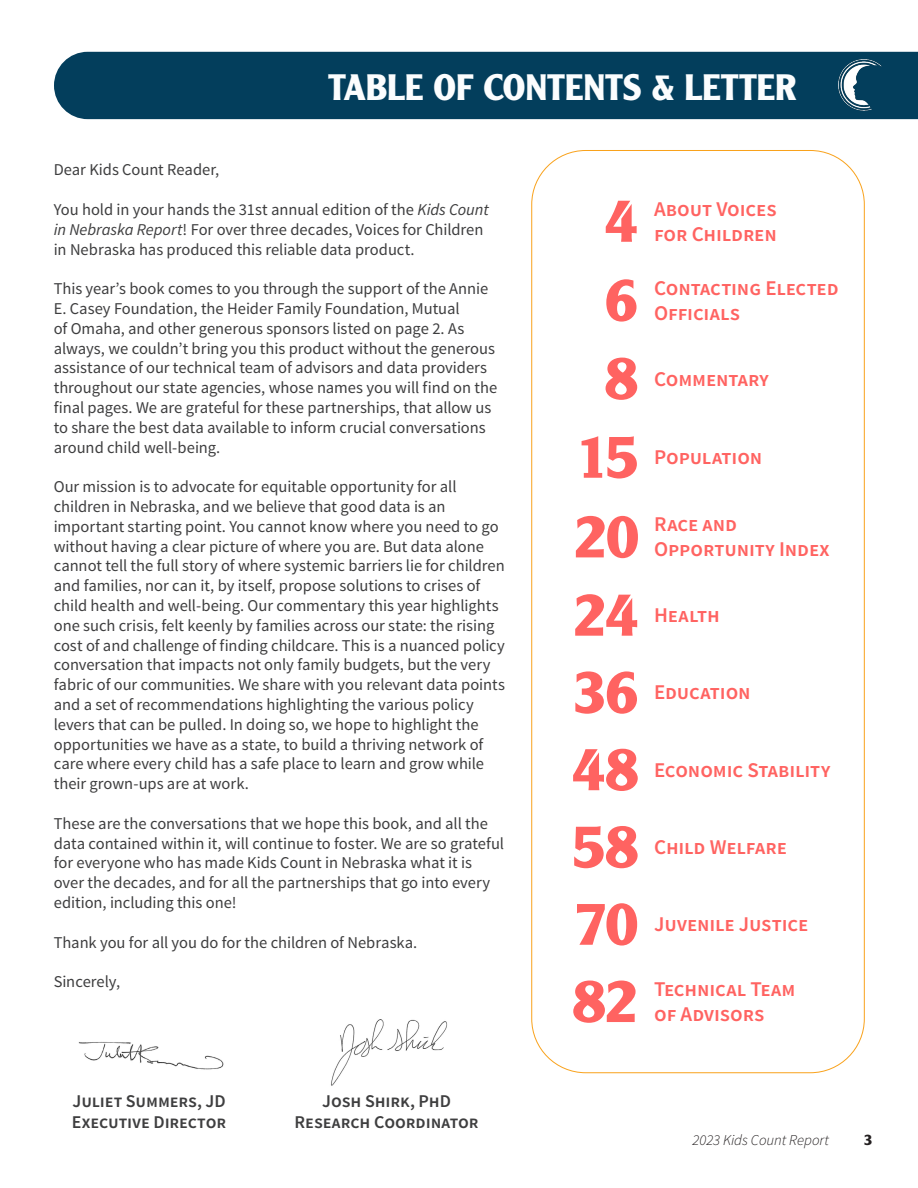
<style>
.page{position:relative;width:918px;height:1188px;background:#fff}
.page>*{position:absolute;margin:0;border:0;box-sizing:border-box;transform-origin:0 0}
.Large_Numbers{font:700 60px "Clearface Gothic LT Std";letter-spacing:-.025em;color:#ff6361}
.t1{font:700 36px "Clearface Gothic LT Std";color:#fbfdfe}
.Graph_Titles{font:21px "Source Sans Variable";letter-spacing:-.005em;color:#ff6361}
.Graph_Titles-2{font:18px "Source Sans Variable";letter-spacing:-.005em;color:#3e3e3f}
.Body{font:16.5px/19.8px "Source Sans Pro";color:#3e3e3f}
.t2{font:italic 300 15px "Source Sans Pro";color:#231f20}
.t3{font:700 15px "Clearface Gothic LT Std";color:#231f20}
.s1{font-style:italic}
</style>
<div class="page">
<img style="left:331px;top:1019px;width:117px;height:67px">
<div style="left:54px;top:52px;width:864px;height:67px;background:#033e5c"></div>
<img style="left:838px;top:56px;width:44px;height:59px">
<div style="left:871px;top:68px;width:20px;height:34px;background:#033e5c"></div>
<img style="left:78px;top:1041px;width:146px;height:29px">
<p class="t1" style="left:328px;top:66px;width:470px">TABLE OF CONTENTS &amp; LETTER</p>
<p class="Body" style="left:54px;top:160px;width:167px">Dear Kids Count Reader,</p>
<p class="Body" style="left:54px;top:200px;width:437px">You hold in your hands the 31st annual edition of the <span class="s1">Kids Count in Nebraska Report</span>! For over three decades, Voices for Children in Nebraska has produced this reliable data product.</p>
<p class="Body" style="left:54px;top:279px;width:445px">This year’s book comes to you through the support of the Annie E. Casey Foundation, the Heider Family Foundation, Mutual<br>of Omaha, and other generous sponsors listed on page 2. As always, we couldn’t bring you this product without the generous assistance of our technical team of advisors and data providers throughout our state agencies, whose names you will find on the final pages. We are grateful for these partnerships, that allow us to share the best data available to inform crucial conversations around child well-being.</p>
<p class="Body" style="left:54px;top:477px;width:453px">Our mission is to advocate for equitable opportunity for all children in Nebraska, and we believe that good data is an important starting point. You cannot know where you need to go without having a clear picture of where you are. But data alone cannot tell the full story of where systemic barriers lie for children and families, nor can it, by itself, propose solutions to crises of child health and well-being. Our commentary this year highlights one such crisis, felt keenly by families across our state: the rising cost of and challenge of finding childcare. This is a nuanced policy conversation that impacts not only family budgets, but the very fabric of our communities. We share with you relevant data points and a set of recommendations highlighting the various policy levers that can be pulled. In doing so, we hope to highlight the opportunities we have as a state, to build a thriving network of care where every child has a safe place to learn and grow while their grown-ups are at work.</p>
<p class="Body" style="left:54px;top:814px;width:452px">These are the conversations that we hope this book, and all the data contained within it, will continue to foster. We are so grateful for everyone who has made Kids Count in Nebraska what it is over the decades, and for all the partnerships that go into every edition, including this one!</p>
<p class="Body" style="left:54px;top:933px;width:365px">Thank you for all you do for the children of Nebraska.</p>
<p class="Body" style="left:54px;top:972px;width:68px">Sincerely,</p>
<p class="Graph_Titles-2" style="left:73px;top:1090px;width:155px">Juliet Summers, JD</p>
<p class="Graph_Titles-2" style="left:72px;top:1111px;width:156px">Executive Director</p>
<p class="Graph_Titles-2" style="left:322px;top:1090px;width:130px">Josh Shirk, PhD</p>
<p class="Graph_Titles-2" style="left:295px;top:1111px;width:186px">Research Coordinator</p>
<p class="Large_Numbers" style="left:605px;top:186px;width:35px">4</p>
<p class="Large_Numbers" style="left:605px;top:265px;width:35px">6</p>
<p class="Large_Numbers" style="left:605px;top:343px;width:35px">8</p>
<p class="Large_Numbers" style="left:576px;top:422px;width:65px">15</p>
<p class="Large_Numbers" style="left:574px;top:501px;width:67px">20</p>
<p class="Large_Numbers" style="left:573px;top:580px;width:67px">24</p>
<p class="Large_Numbers" style="left:573px;top:657px;width:67px">36</p>
<p class="Large_Numbers" style="left:572px;top:734px;width:68px">48</p>
<p class="Large_Numbers" style="left:572px;top:811px;width:68px">58</p>
<p class="Large_Numbers" style="left:575px;top:889px;width:65px">70</p>
<p class="Large_Numbers" style="left:572px;top:966px;width:67px">82</p>
<p class="Graph_Titles" style="left:654px;top:196px;width:124px">About Voices</p>
<p class="Graph_Titles" style="left:654px;top:221px;width:124px">for Children</p>
<p class="Graph_Titles" style="left:654px;top:275px;width:186px">Contacting Elected</p>
<p class="Graph_Titles" style="left:654px;top:300px;width:87px">Officials</p>
<p class="Graph_Titles" style="left:654px;top:366px;width:116px">Commentary</p>
<p class="Graph_Titles" style="left:654px;top:445px;width:110px">Population</p>
<p class="Graph_Titles" style="left:654px;top:512px;width:84px">Race and</p>
<p class="Graph_Titles" style="left:654px;top:537px;width:177px">Opportunity Index</p>
<p class="Graph_Titles" style="left:654px;top:602px;width:67px">Health</p>
<p class="Graph_Titles" style="left:654px;top:680px;width:98px">Education</p>
<p class="Graph_Titles" style="left:654px;top:757px;width:178px">Economic Stability</p>
<p class="Graph_Titles" style="left:654px;top:834px;width:134px">Child Welfare</p>
<p class="Graph_Titles" style="left:654px;top:912px;width:156px">Juvenile Justice</p>
<p class="Graph_Titles" style="left:654px;top:976px;width:143px">Technical Team</p>
<p class="Graph_Titles" style="left:654px;top:1001px;width:112px">of Advisors</p>
<p class="t2" style="left:692px;top:1131px;width:138px">2023 Kids Count Report</p>
<p class="t3" style="left:864px;top:1131px;width:10px">3</p>
</div>
